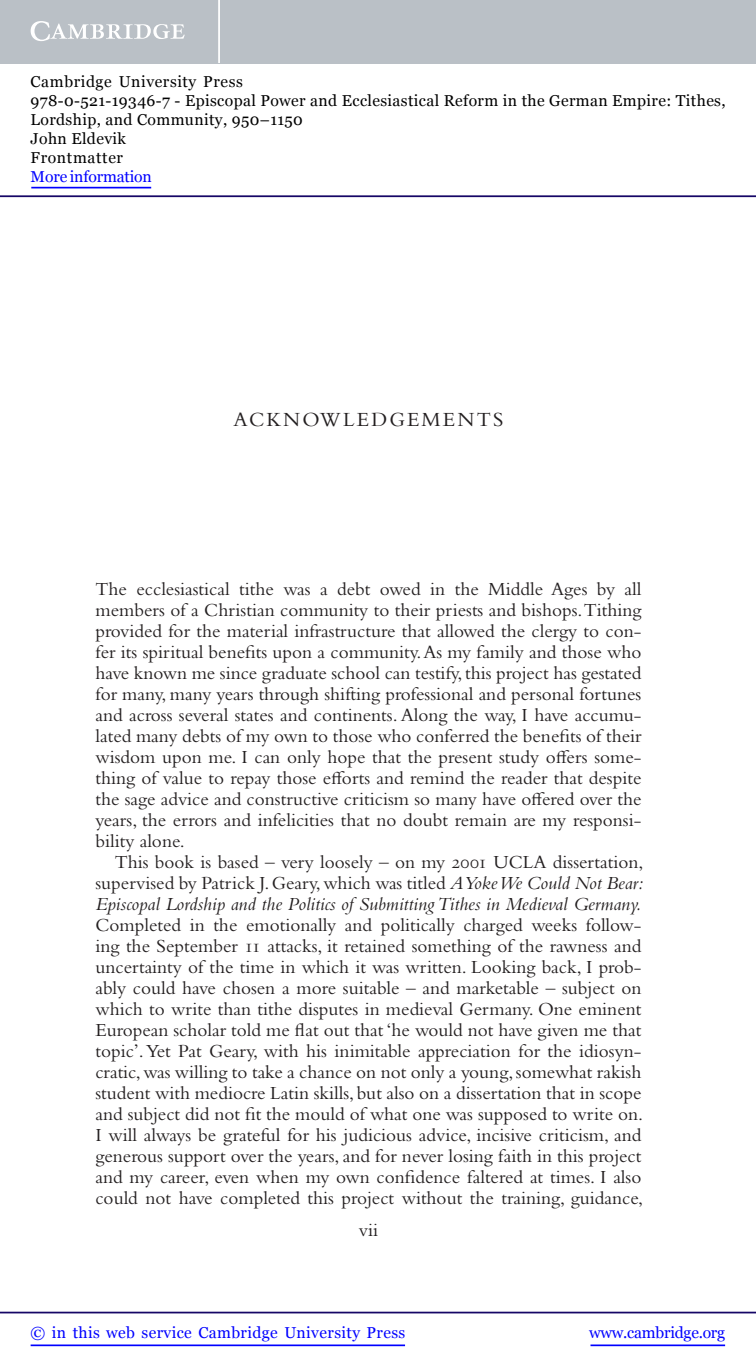
<style>
.page{position:relative;width:756px;height:1371px;background:#fff}
.page>*{position:absolute;margin:0;border:0;box-sizing:border-box;transform-origin:0 0}
.t1{font:21px "Bembo Std";letter-spacing:.255em;color:#231f20}
.t2{font:19.25px/21px "Bembo Std";color:#231f20;text-align:justify}
.t3{font:19.25px "Bembo Std";letter-spacing:.085em;color:#231f20}
.t4{font:19.25px "Bembo Std";letter-spacing:.03em;color:#231f20}
.t5{font:19.25px "Bembo Std";letter-spacing:.04em;color:#231f20}
.t6{font:15.75px/18.9px "Georgia";letter-spacing:.025em;color:#000}
.t7{font:15.75px "Georgia";letter-spacing:.025em;color:#00f}
.t8{font:15.75px "Georgia";letter-spacing:-.015em;color:#00f}
.t9{font:15.75px "Georgia";letter-spacing:-.01em;color:#00f}
.s1{font-style:italic}
</style>
<div class="page">
<hr style="left:591px;top:1344px;width:134px;height:1px;background:#00f">
<hr style="left:0;top:1311px;width:756px;height:2px;background:#150666">
<hr style="left:31px;top:1344px;width:374px;height:1px;background:#00f">
<div style="left:0;top:0;width:756px;height:63px;background:#bac0c6"></div>
<svg style="left:31px;top:21px;width:154px;height:20px"></svg>
<hr style="left:218px;top:0;width:2px;height:63px;background:#fff">
<hr style="left:0;top:195px;width:756px;height:2px;background:#150666">
<hr style="left:31px;top:187px;width:120px;height:1px;background:#00f">
<p class="t6" style="left:31px;top:72px;width:697px">Cambridge University Press<br>978-0-521-19346-7 - Episcopal Power and Ecclesiastical Reform in the German Empire: Tithes, Lordship, and Community, 950–1150<br>John Eldevik<br>Frontmatter</p>
<p class="t9" style="left:31px;top:167px;width:123px">More information</p>
<p class="t1" style="left:234px;top:407px;width:271px">Acknowledgements</p>
<p class="t2" style="left:95px;top:578px;width:548px">The ecclesiastical tithe was a debt owed in the Middle Ages by all</p>
<p class="t4" style="left:95px;top:598px;width:548px">members of a Christian community to their priests and bishops. Tithing</p>
<p class="t2" style="left:95px;top:620px;width:548px">provided for the material infrastructure that allowed the clergy to con-</p>
<p class="t3" style="left:95px;top:640px;width:547px">fer its spiritual benefits upon a community. As my family and those who</p>
<p class="t2" style="left:95px;top:662px;width:548px">have known me since graduate school can testify, this project has gestated</p>
<p class="t3" style="left:95px;top:682px;width:547px">for many, many years through shifting professional and personal fortunes</p>
<p class="t2" style="left:95px;top:704px;width:547px">and across several states and continents. Along the way, I have accumu-</p>
<p class="t2" style="left:95px;top:725px;width:548px">lated many debts of my own to those who conferred the benefits of their</p>
<p class="t3" style="left:95px;top:745px;width:548px">wisdom upon me. I can only hope that the present study offers some-</p>
<p class="t5" style="left:95px;top:766px;width:548px">thing of value to repay those efforts and remind the reader that despite</p>
<p class="t2" style="left:95px;top:788px;width:548px">the sage advice and constructive criticism so many have offered over the</p>
<p class="t2" style="left:95px;top:809px;width:547px">years, the errors and infelicities that no doubt remain are my responsi-</p>
<p class="t2" style="left:95px;top:830px;width:91px">bility alone.</p>
<p class="t2" style="left:115px;top:851px;width:408px">This book is based – very loosely – on my 2001 UCLA</p>
<p class="t2" style="left:95px;top:851px;width:549px;text-indent:457px">dissertation, supervised by Patrick J. Geary, which was titled <span class="s1">A Yoke We Could Not Bear:<br>Episcopal Lordship and the Politics of Submitting Tithes in Medieval Germany.<br></span>C ompleted in the emotionally and politically charged weeks follow&shy;ing the September 11 attacks, it retained something of the rawness and uncertainty of the time in which it was written. Looking back, I prob&shy;ably could have chosen a more suitable – and marketable – subject on which to write than tithe disputes in medieval Germany. O ne eminent European scholar told me flat out that ‘he would not have given me that topic’. Yet Pat Geary, with his inimitable appreciation for the idiosyn&shy;cratic, was willing to take a chance on not only a young, somewhat rakish student with mediocre Latin skills, but also on a dissertation that in scope and subject did not fit the mould of what one was supposed to write on.<br>I will always be grateful for his judicious advice, incisive criticism, and generous support over the years, and for never losing faith in this project and my career, even when my own confidence faltered at times. I also could not have completed this project without the training, guidance,</p>
<p class="t2" style="left:359px;top:1218px;width:21px">vii</p>
<p class="t7" style="left:31px;top:1323px;width:376px">© in this web service Cambridge University Press</p>
<p class="t8" style="left:589px;top:1323px;width:137px">www.cambridge.org</p>
</div>
